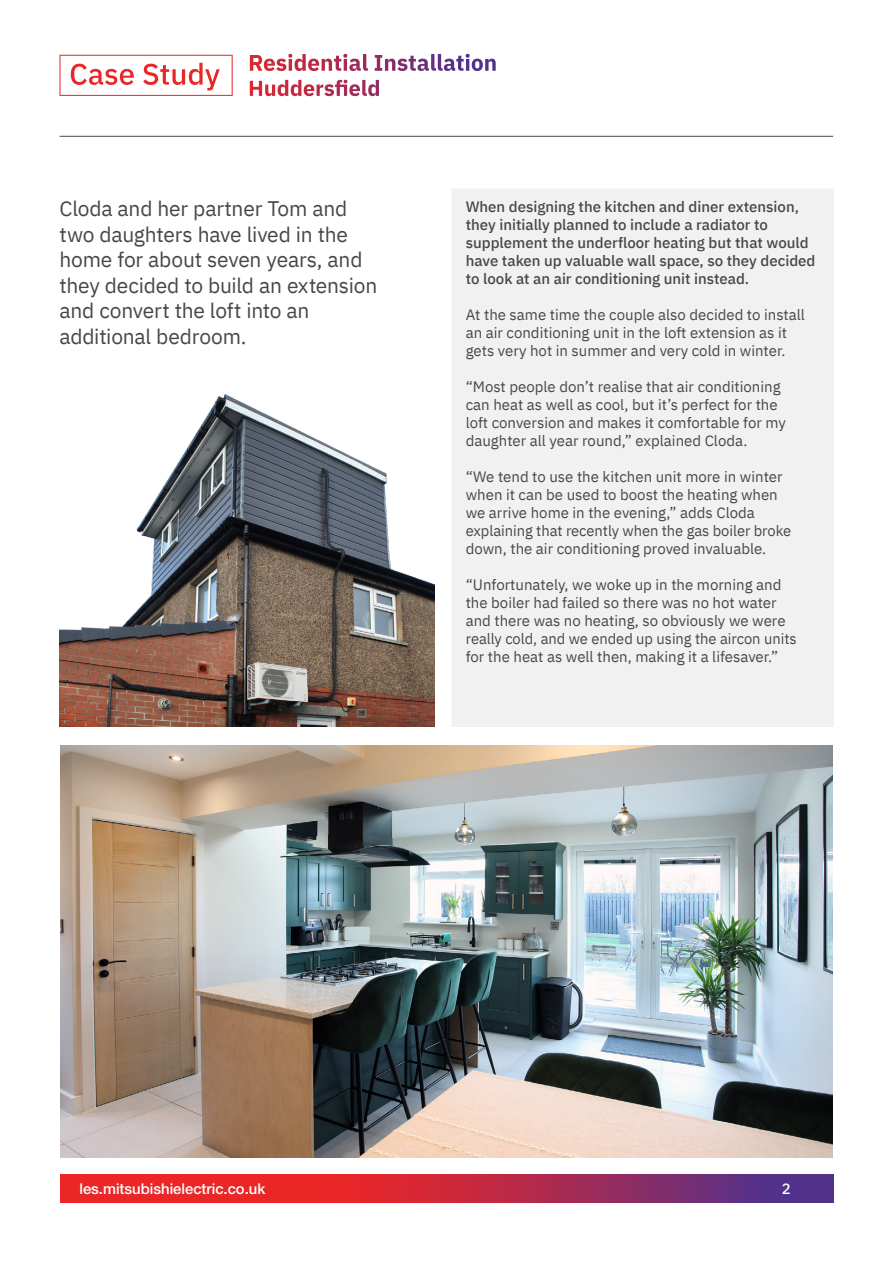
<style>
.page{position:relative;width:893px;height:1263px;background:#fff}
.page>*{position:absolute;margin:0;border:0;box-sizing:border-box;transform-origin:0 0}
.t1{font:21px/25.5px "IBM Plex Sans";letter-spacing:-.01em;color:#47474a}
.t2{font:15px/18px "IBM Plex Sans";color:#47474a}
.t3{font:500 15px/18px "IBM Plex Sans";color:#47474a}
.t4{font:500 15px "IBM Plex Sans";color:#fff}
.t5{font:500 14.85px "Helvetica Neue LT Pro";color:#fff}
</style>
<div class="page">
<img style="left:60px;top:745px;width:773px;height:412px">
<svg style="left:61px;top:1174px;width:772px;height:29px;background:#b72948"></svg>
<hr style="left:59px;top:136px;width:774px;height:1px;background:#47474a">
<div style="left:452px;top:189px;width:382px;height:538px;background:#f1f1f1"></div>
<svg style="left:59px;top:54px;width:411px;height:42px"></svg>
<img style="left:59px;top:394px;width:375px;height:333px">
<h1 class="t1" style="left:59px;top:195px;width:319px">Cloda and her partner Tom and two daughters have lived in the home for about seven years, and they decided to build an extension and convert the loft into an additional bedroom.</h1>
<p class="t3" style="left:466px;top:196px;width:351px">When designing the kitchen and diner extension, they initially planned to include a radiator to supplement the underfloor heating but that would have taken up valuable wall space, so they decided to look at an air conditioning unit instead.</p>
<p class="t2" style="left:466px;top:304px;width:341px">At the same time the couple also decided to install an air conditioning unit in the loft extension as it gets very hot in summer and very cold in winter.</p>
<p class="t2" style="left:466px;top:376px;width:322px">“Most people don’t realise that air conditioning can heat as well as cool, but it’s perfect for the loft conversion and makes it comfortable for my daughter all year round,” explained Cloda.</p>
<p class="t2" style="left:466px;top:466px;width:327px">“We tend to use the kitchen unit more in winter when it can be used to boost the heating when we arrive home in the evening,” adds Cloda explaining that recently when the gas boiler broke down, the air conditioning proved invaluable.</p>
<p class="t2" style="left:466px;top:574px;width:332px">“Unfortunately, we woke up in the morning and the boiler had failed so there was no hot water and there was no heating, so obviously we were really cold, and we ended up using the aircon units for the heat as well then, making it a lifesaver.”</p>
<p class="t5" style="left:79px;top:1180px;width:187px">les.mitsubishielectric.co.uk</p>
<p class="t4" style="left:782px;top:1177px;width:10px">2</p>
</div>
